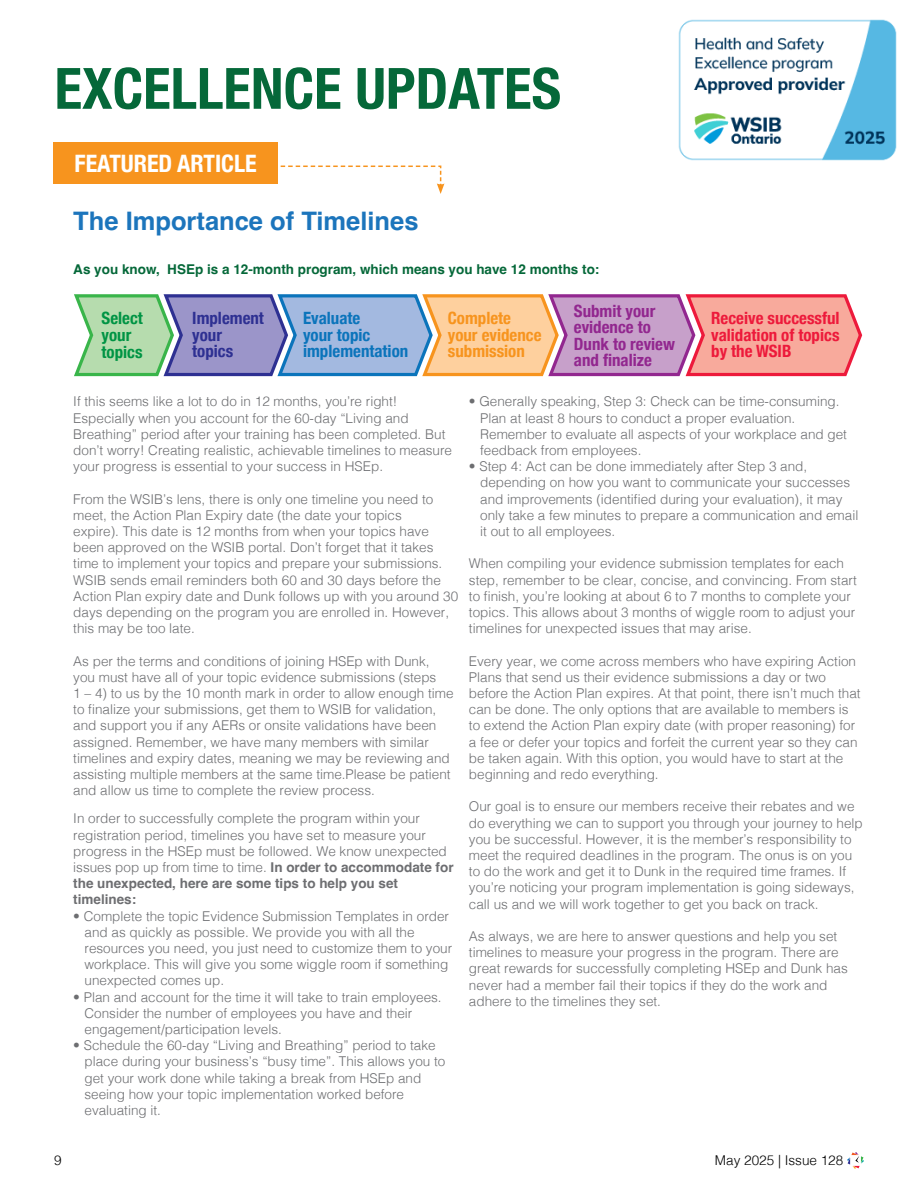
<style>
.page{position:relative;width:918px;height:1188px;background:#fff}
.page>*{position:absolute;margin:0;border:0;box-sizing:border-box;transform-origin:0 0}
.t1{font:700 condensed 57px "Helvetica Neue";color:#056839}
.t2{font:700 25.5px "Helvetica";color:#1c75bc}
.t3{font:700 condensed 24px "Helvetica Neue";color:#fff}
.t4{font:700 condensed 16.95px/16.5px "Helvetica Neue";color:#ed1a3b;text-align:justify}
.t5{font:700 condensed 16.95px/16.5px "Helvetica Neue";color:#92278f}
.t6{font:700 condensed 16.95px/16.5px "Helvetica Neue";color:#0b74bb}
.t7{font:700 condensed 16.95px/16.5px "Helvetica Neue";color:#f7941e}
.t8{font:700 condensed 16.95px/16.5px "Helvetica Neue";color:#2e3092}
.t9{font:700 condensed 16.95px/17.2px "Helvetica Neue";color:#009444}
.t10{font:300 13.5px/16.2px "Helvetica";color:#6d6e71}
.t11{font:700 13.5px "Helvetica";color:#056839}
.t12{font:300 13.5px "Helvetica";color:#000}
.s1{font-weight:700}
</style>
<div class="page">
<svg style="left:847px;top:1152px;width:17px;height:17px"></svg>
<svg style="left:221px;top:165px;width:223px;height:29px"></svg>
<div style="left:53px;top:142px;width:225px;height:41px;background:#f7941e"></div>
<img style="left:678px;top:19px;width:219px;height:142px">
<svg style="left:74px;top:294px;width:789px;height:83px;background:#c6adb5"></svg>
<h1 class="t1" style="left:55px;top:41px;width:508px">EXCELLENCE UPDATES</h1>
<h3 class="t3" style="left:75px;top:144px;width:184px">FEATURED ARTICLE</h3>
<h2 class="t2" style="left:73px;top:206px;width:347px">The Importance of Timelines</h2>
<p class="t11" style="left:73px;top:261px;width:528px">As you know, HSEp is a 12-month program, which means you have 12 months to:</p>
<p class="t9" style="left:102px;top:308px;width:43px">Select your topics</p>
<p class="t8" style="left:192px;top:309px;width:73px">Implement your topics</p>
<p class="t6" style="left:303px;top:309px;width:107px">Evaluate<br>your topic implementation</p>
<p class="t7" style="left:448px;top:309px;width:95px">Complete your evidence submission</p>
<p class="t5" style="left:574px;top:301px;width:103px">Submit your evidence to<br>Dunk to review and finalize</p>
<p class="t4" style="left:711px;top:309px;width:130px">Receive successful validation of topics by the WSIB</p>
<p class="t10" style="left:73px;top:393px;width:380px">If this seems like a lot to do in 12 months, you’re right!<br>Especially when you account for the 60-day “Living and Breathing” period after your training has been completed. But don’t worry! Creating realistic, achievable timelines to measure your progress is essential to your success in HSEp.</p>
<p class="t10" style="left:73px;top:490px;width:386px">From the WSIB’s lens, there is only one timeline you need to meet, the Action Plan Expiry date (the date your topics<br>expire). This date is 12 months from when your topics have been approved on the WSIB portal. Don’t forget that it takes time to implement your topics and prepare your submissions.<br>WSIB sends email reminders both 60 and 30 days before the Action Plan expiry date and Dunk follows up with you around 30 days depending on the program you are enrolled in. However, this may be too late.</p>
<p class="t10" style="left:73px;top:652px;width:382px">As per the terms and conditions of joining HSEp with Dunk, you must have all of your topic evidence submissions (steps<br>1 – 4) to us by the 10 month mark in order to allow enough time to finalize your submissions, get them to WSIB for validation, and support you if any AERs or onsite validations have been assigned. Remember, we have many members with similar timelines and expiry dates, meaning we may be reviewing and assisting multiple members at the same time.Please be patient and allow us time to complete the review process.</p>
<p class="t10" style="left:73px;top:810px;width:382px">In order to successfully complete the program within your registration period, timelines you have set to measure your progress in the HSEp must be followed. We know unexpected issues pop up from time to time. <span class="s1">In order to accommodate for the unexpected, here are some tips to help you set timelines:</span></p>
<p class="t10" style="left:85px;top:907px;width:369px;text-indent:-11px">• Complete the topic Evidence Submission Templates in order and as quickly as possible. We provide you with all the resources you need, you just need to customize them to your workplace. This will give you some wiggle room if something unexpected comes up.</p>
<p class="t10" style="left:85px;top:988px;width:359px;text-indent:-11px">• Plan and account for the time it will take to train employees.<br>Consider the number of employees you have and their engagement/participation levels.</p>
<p class="t10" style="left:85px;top:1036px;width:362px;text-indent:-11px">• Schedule the 60-day “Living and Breathing” period to take place during your business’s “busy time”. This allows you to get your work done while taking a break from HSEp and seeing how your topic implementation worked before evaluating it.</p>
<p class="t10" style="left:480px;top:393px;width:368px;text-indent:-11px">• Generally speaking, Step 3: Check can be time-consuming.<br>Plan at least 8 hours to conduct a proper evaluation.<br>Remember to evaluate all aspects of your workplace and get feedback from employees.</p>
<p class="t10" style="left:480px;top:457px;width:380px;text-indent:-11px">• Step 4: Act can be done immediately after Step 3 and, depending on how you want to communicate your successes and improvements (identified during your evaluation), it may only take a few minutes to prepare a communication and email it out to all employees.</p>
<p class="t10" style="left:469px;top:555px;width:389px">When compiling your evidence submission templates for each step, remember to be clear, concise, and convincing. From start to finish, you’re looking at about 6 to 7 months to complete your topics. This allows about 3 months of wiggle room to adjust your timelines for unexpected issues that may arise.</p>
<p class="t10" style="left:469px;top:652px;width:393px">Every year, we come across members who have expiring Action Plans that send us their evidence submissions a day or two before the Action Plan expires. At that point, there isn’t much that can be done. The only options that are available to members is to extend the Action Plan expiry date (with proper reasoning) for a fee or defer your topics and forfeit the current year so they can be taken again. With this option, you would have to start at the beginning and redo everything.</p>
<p class="t10" style="left:469px;top:798px;width:395px">Our goal is to ensure our members receive their rebates and we do everything we can to support you through your journey to help you be successful. However, it is the member’s responsibility to meet the required deadlines in the program. The onus is on you to do the work and get it to Dunk in the required time frames. If you’re noticing your program implementation is going sideways, call us and we will work together to get you back on track.</p>
<p class="t10" style="left:469px;top:927px;width:380px">As always, we are here to answer questions and help you set timelines to measure your progress in the program. There are great rewards for successfully completing HSEp and Dunk has never had a member fail their topics if they do the work and adhere to the timelines they set.</p>
<p class="t12" style="left:54px;top:1148px;width:9px">9</p>
<p class="t12" style="left:715px;top:1148px;width:130px">May 2025 | Issue 128</p>
</div>
